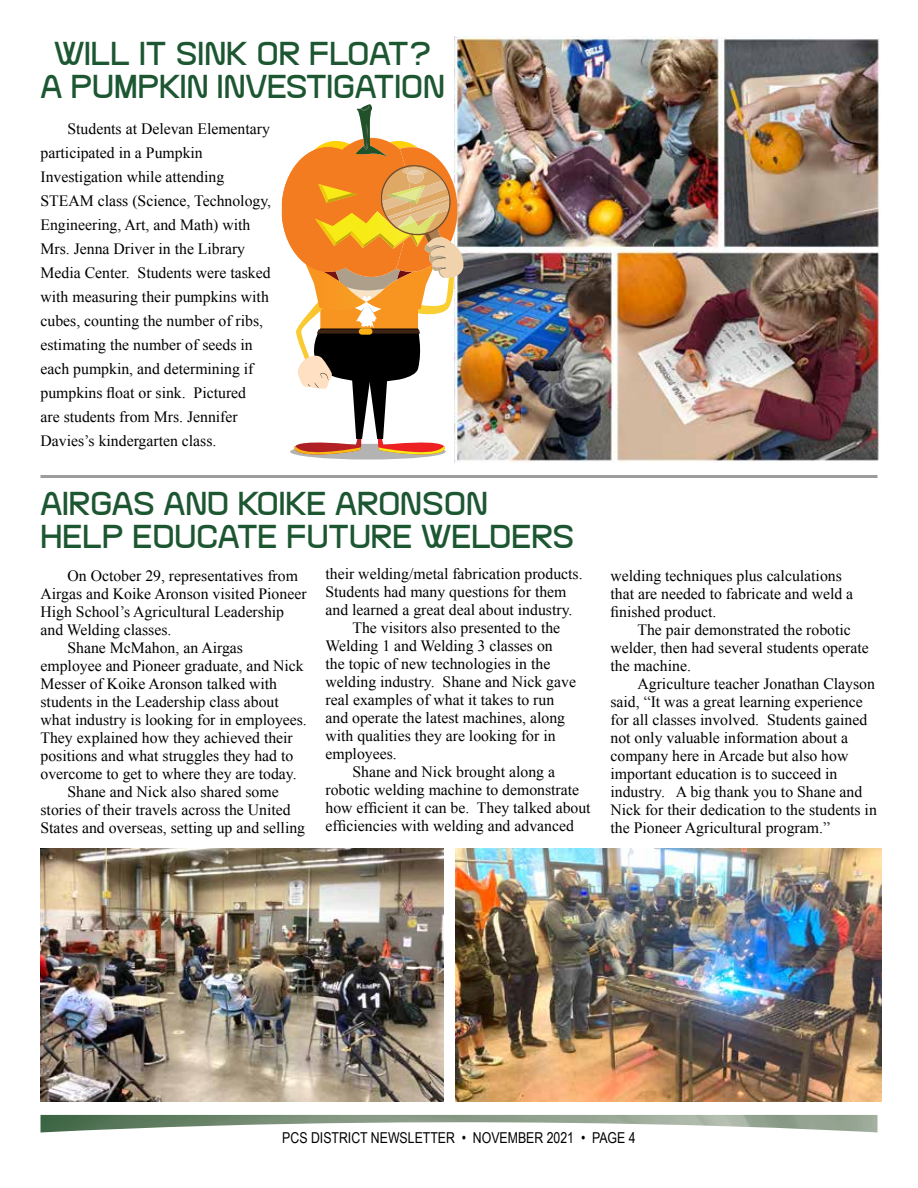
<style>
.page{position:relative;width:918px;height:1188px;background:#fff}
.page>*{position:absolute;margin:0;border:0;box-sizing:border-box;transform-origin:0 0}
.t1{font:34.5px/33px "Brain Wants";letter-spacing:-.005em;color:#1d5732;text-align:center}
.t2{font:15.75px/24px "Times New Roman";color:#000}
.t3{font:15px "Arial Narrow";color:#000}
</style>
<div class="page">
<img style="left:40px;top:1114px;width:838px;height:18px">
<img style="left:454px;top:36px;width:426px;height:426px">
<hr style="left:40px;top:475px;width:838px;height:3px;background:#9b9c9e">
<svg style="left:282px;top:104px;width:181px;height:356px"></svg>
<img style="left:40px;top:849px;width:404px;height:253px">
<img style="left:456px;top:849px;width:425px;height:253px">
<h1 class="t1" style="left:41px;top:39px;width:406px">WILL IT SINK OR FLOAT?<br>A PUMPKIN INVESTIGATION</h1>
<p class="t2" style="left:40px;top:117px;width:232px;text-indent:27px">Students at Delevan Elementary participated in a Pumpkin<br>Investigation while attending<br>STEAM class (Science, Technology,<br>Engineering, Art, and Math) with<br>Mrs. Jenna Driver in the Library<br>Media Center. Students were tasked with measuring their pumpkins with cubes, counting the number of ribs, estimating the number of seeds in each pumpkin, and determining if pumpkins float or sink. Pictured<br>are students from Mrs. Jennifer<br>Davies’s kindergarten class.</p>
<h1 class="t1" style="left:41px;top:489px;width:535px;text-align:left">AIRGAS AND KOIKE ARONSON<br>HELP EDUCATE FUTURE WELDERS</h1>
<p class="t2" style="left:67px;top:564px;width:232px">On October 29, representatives from</p>
<p class="t2" style="left:40px;top:582px;width:268px">Airgas and Koike Aronson visited Pioneer</p>
<p class="t2" style="left:40px;top:600px;width:245px">High School’s Agricultural Leadership</p>
<p class="t2" style="left:40px;top:618px;width:132px">and Welding classes.</p>
<p class="t2" style="left:67px;top:636px;width:177px">Shane McMahon, an Airgas</p>
<p class="t2" style="left:40px;top:654px;width:265px">employee and Pioneer graduate, and Nick</p>
<p class="t2" style="left:40px;top:672px;width:238px">Messer of Koike Aronson talked with</p>
<p class="t2" style="left:40px;top:690px;width:240px">students in the Leadership class about</p>
<p class="t2" style="left:40px;top:708px;width:268px">what industry is looking for in employees.</p>
<p class="t2" style="left:40px;top:726px;width:254px">They explained how they achieved their</p>
<p class="t2" style="left:40px;top:744px;width:254px">positions and what struggles they had to</p>
<p class="t2" style="left:40px;top:762px;width:258px">overcome to get to where they are today.</p>
<p class="t2" style="left:67px;top:780px;width:213px">Shane and Nick also shared some</p>
<p class="t2" style="left:40px;top:798px;width:252px">stories of their travels across the United</p>
<p class="t2" style="left:40px;top:816px;width:266px">States and overseas, setting up and selling</p>
<p class="t2" style="left:326px;top:561px;width:259px">their welding/metal fabrication products.</p>
<p class="t2" style="left:326px;top:579px;width:243px">Students had many questions for them</p>
<p class="t2" style="left:326px;top:597px;width:248px">and learned a great deal about industry.</p>
<p class="t2" style="left:352px;top:615px;width:209px">The visitors also presented to the</p>
<p class="t2" style="left:326px;top:633px;width:229px">Welding 1 and Welding 3 classes on</p>
<p class="t2" style="left:326px;top:651px;width:226px">the topic of new technologies in the</p>
<p class="t2" style="left:326px;top:670px;width:252px">welding industry. Shane and Nick gave</p>
<p class="t2" style="left:326px;top:688px;width:230px">real examples of what it takes to run</p>
<p class="t2" style="left:326px;top:706px;width:241px">and operate the latest machines, along</p>
<p class="t2" style="left:326px;top:724px;width:232px">with qualities they are looking for in</p>
<p class="t2" style="left:326px;top:742px;width:73px">employees.</p>
<p class="t2" style="left:352px;top:760px;width:204px">Shane and Nick brought along a</p>
<p class="t2" style="left:326px;top:778px;width:255px">robotic welding machine to demonstrate</p>
<p class="t2" style="left:326px;top:796px;width:267px">how efficient it can be. They talked about</p>
<p class="t2" style="left:326px;top:814px;width:250px">efficiencies with welding and advanced</p>
<p class="t2" style="left:610px;top:567px;width:244px;line-height:18px">welding techniques plus calculations that are needed to fabricate and weld a finished product.</p>
<p class="t2" style="left:610px;top:621px;width:260px;line-height:18px;text-indent:27px">The pair demonstrated the robotic welder, then had several students operate the machine.</p>
<p class="t2" style="left:610px;top:675px;width:268px;line-height:18px;text-indent:27px">Agriculture teacher Jonathan Clayson said, “It was a great learning experience for all classes involved. Students gained not only valuable information about a company here in Arcade but also how important education is to succeed in industry. A big thank you to Shane and Nick for their dedication to the students in the Pioneer Agricultural program.”</p>
<p class="t3" style="left:282px;top:1127px;width:355px">PCS DISTRICT NEWSLETTER • NOVEMBER 2021 • PAGE 4</p>
</div>
